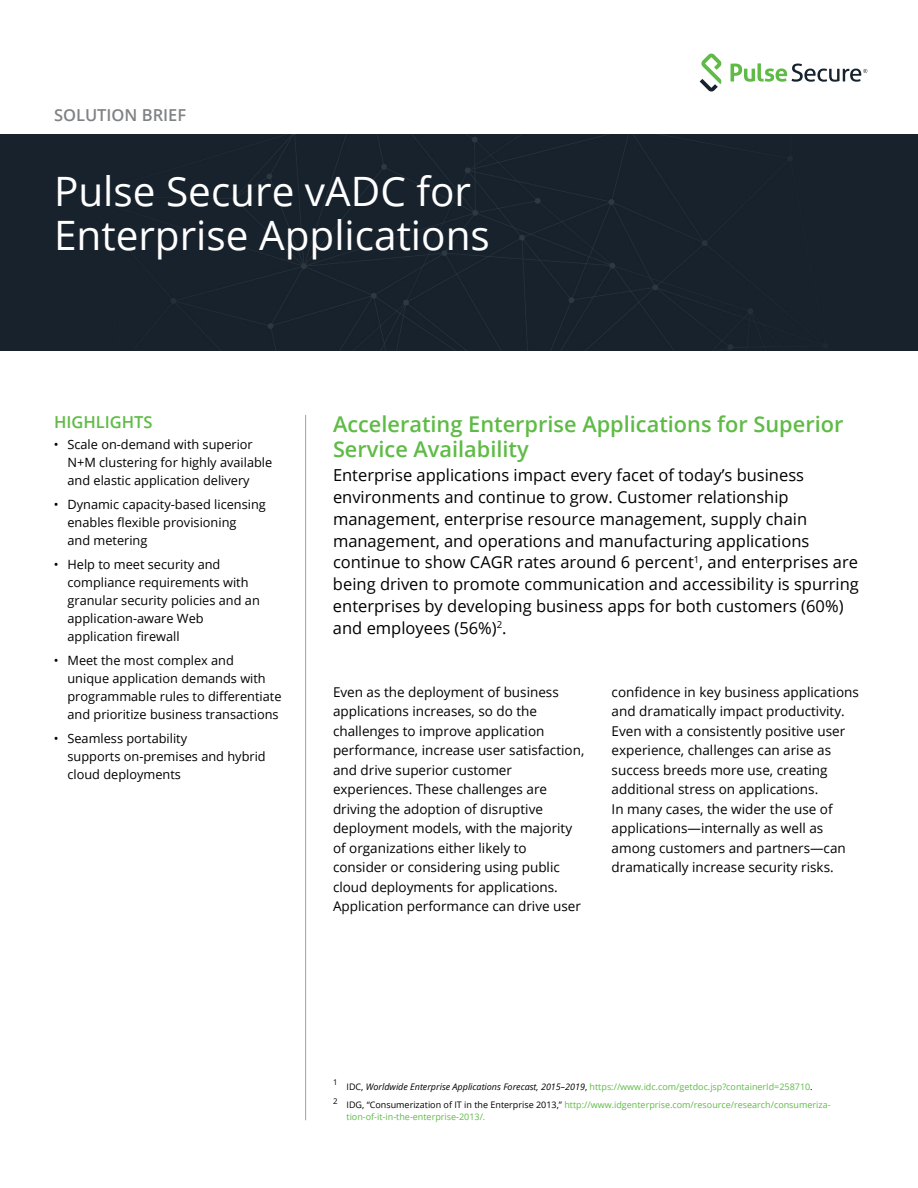
<style>
.page{position:relative;width:918px;height:1188px;background:#fff}
.page>*{position:absolute;margin:0;border:0;box-sizing:border-box;transform-origin:0 0}
.t1{font:40.5px/43.5px "Open Sans";color:#fff}
.t2{font:600 21.75px/24.8px "Open Sans";color:#5fbb46}
.t3{font:16.5px/21.8px "Open Sans";color:#000}
.t4{font:600 16.5px "Open Sans";color:#808285}
.t5{font:600 16.5px "Open Sans";color:#5fbb46}
.t6{font:13.5px/19.5px "Open Sans";color:#000}
.t7{font:12.75px/18px "Open Sans";color:#000}
.t8{font:9px/12px "Open Sans";color:#5fbb46}
.t9{font:italic 9px "Open Sans";color:#000}
.t10{font:7.8px "Open Sans";color:#000}
.s1{font-style:normal}
.s2{font-style:normal;color:#5fbb46}
.s3{color:#000}
</style>
<div class="page">
<svg style="left:700px;top:54px;width:21px;height:38px"></svg>
<svg style="left:731px;top:63px;width:136px;height:19px"></svg>
<div style="left:0;top:135px;width:918px;height:216px;background:#18222c"></div>
<hr style="left:305px;top:415px;width:1px;height:705px;background:#a1a194">
<p class="t4" style="left:54px;top:103px;width:134px">SOLUTION BRIEF</p>
<h1 class="t1" style="left:54px;top:169px;width:437px">Pulse Secure vADC for<br>Enterprise Applications</h1>
<p class="t5" style="left:54px;top:410px;width:100px">HIGHLIGHTS</p>
<p class="t7" style="left:68px;top:435px;width:206px;text-indent:-14px">• Scale on-demand with superior<br>N+M clustering for highly available and elastic application delivery</p>
<p class="t7" style="left:68px;top:495px;width:200px;text-indent:-14px">• Dynamic capacity-based licensing enables flexible provisioning<br>and metering</p>
<p class="t7" style="left:68px;top:555px;width:194px;text-indent:-14px">• Help to meet security and compliance requirements with granular security policies and an application-aware Web application firewall</p>
<p class="t7" style="left:68px;top:651px;width:216px;text-indent:-14px">• Meet the most complex and<br>unique application demands with programmable rules to differentiate and prioritize business transactions</p>
<p class="t7" style="left:68px;top:729px;width:200px;text-indent:-14px">• Seamless portability<br>supports on-premises and hybrid cloud deployments</p>
<h2 class="t2" style="left:333px;top:411px;width:512px">Accelerating Enterprise Applications for Superior<br>Service Availability</h2>
<p class="t3" style="left:333px;top:464px;width:528px">Enterprise applications impact every facet of today’s business environments and continue to grow. Customer relationship management, enterprise resource management, supply chain management, and operations and manufacturing applications continue to show CAGR rates around 6 percent<sup>1</sup>, and enterprises are being driven to promote communication and accessibility is spurring enterprises by developing business apps for both customers (60%) and employees (56%)<sup>2</sup>.</p>
<p class="t6" style="left:333px;top:682px;width:253px">Even as the deployment of business applications increases, so do the challenges to improve application performance, increase user satisfaction, and drive superior customer experiences. These challenges are driving the adoption of disruptive deployment models, with the majority of organizations either likely to<br>consider or considering using public cloud deployments for applications.<br>Application performance can drive user</p>
<p class="t6" style="left:612px;top:682px;width:249px">confidence in key business applications and dramatically impact productivity.<br>Even with a consistently positive user experience, challenges can arise as success breeds more use, creating additional stress on applications.<br>In many cases, the wider the use of applications—internally as well as among customers and partners—can dramatically increase security risks.</p>
<p class="t10" style="left:333px;top:1077px;width:6px">1</p>
<p class="t10" style="left:333px;top:1096px;width:6px">2</p>
<p class="t9" style="left:346px;top:1080px;width:468px"><span class="s1">IDC,</span> Worldwide Enterprise Applications Forecast, 2015–2019<span class="s1">,</span> <span class="s2">https://www.idc.com/getdoc.jsp?containerId=258710</span><span class="s1">.</span></p>
<p class="t8" style="left:346px;top:1099px;width:486px"><span class="s3">IDG, “Consumerization of IT in the Enterprise 2013,”</span> http://www.idgenterprise.com/resource/research/consumeriza&shy;tion-of-it-in-the-enterprise-2013/.</p>
</div>
